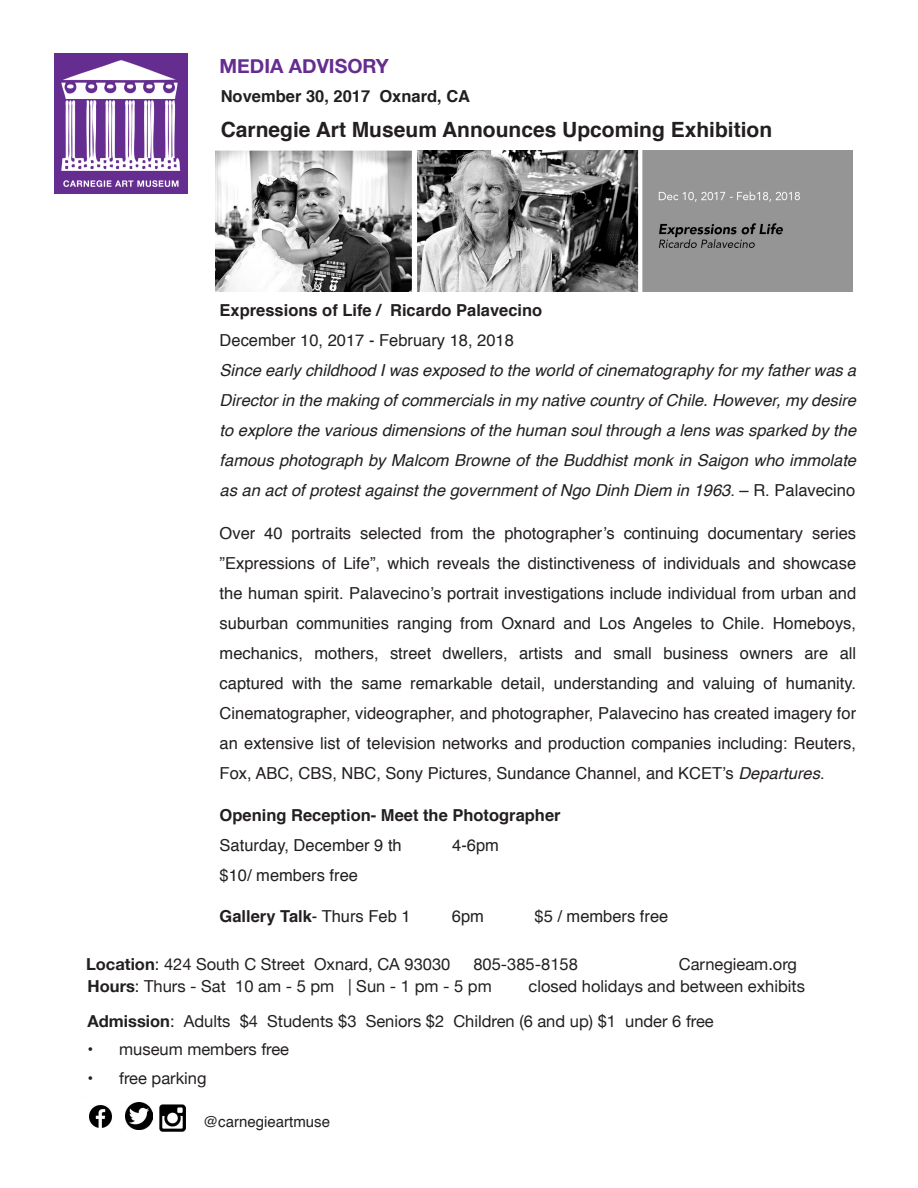
<style>
.page{position:relative;width:918px;height:1188px;background:#fff}
.page>*{position:absolute;margin:0;border:0;box-sizing:border-box;transform-origin:0 0}
.t1{font:700 21px "Helvetica";color:#231f20}
.t2{font:700 19.5px "Helvetica Neue";color:#662d91}
.t3{font:16.5px/30px "Helvetica";color:#231f20;text-align:justify}
.t4{font:italic 16.5px/30px "Helvetica";color:#231f20;text-align:justify}
.t5{font:16.5px "Helvetica Neue";color:#231f20}
.t6{font:700 16.5px "Helvetica";color:#231f20}
.t7{font:15px "Helvetica";color:#231f20}
.s1{font-style:normal}
.s2{font-style:italic}
.s3{font-weight:400}
.s4{font-weight:700}
</style>
<div class="page">
<img style="left:54px;top:54px;width:133px;height:139px">
<img style="left:216px;top:151px;width:636px;height:140px">
<img style="left:89px;top:1105px;width:23px;height:23px">
<img style="left:126px;top:1103px;width:27px;height:27px">
<img style="left:159px;top:1104px;width:27px;height:27px">
<p class="t2" style="left:220px;top:51px;width:171px">MEDIA ADVISORY</p>
<p class="t6" style="left:221px;top:83px;width:251px">November 30, 2017 Oxnard, CA</p>
<p class="t1" style="left:221px;top:113px;width:553px">Carnegie Art Museum Announces Upcoming Exhibition</p>
<p class="t6" style="left:220px;top:297px;width:324px">Expressions of Life / Ricardo Palavecino</p>
<p class="t3" style="left:220px;top:325px;width:296px">December 10, 2017 - February 18, 2018</p>
<p class="t4" style="left:220px;top:355px;width:638px">Since early childhood I was exposed to the world of cinematography for my father was a Director in the making of commercials in my native country of Chile. However, my desire to explore the various dimensions of the human soul through a lens was sparked by the famous photograph by Malcom Browne of the Buddhist monk in Saigon who immolate as an act of protest against the government of Ngo Dinh Diem in 1963<span class="s1">. – R. Palavecino</span></p>
<p class="t3" style="left:220px;top:519px;width:638px">Over 40 portraits selected from the photographer’s continuing documentary series ”Expressions of Life”, which reveals the distinctiveness of individuals and showcase the human spirit. Palavecino’s portrait investigations include individual from urban and suburban communities ranging from Oxnard and Los Angeles to Chile. Homeboys, mechanics, mothers, street dwellers, artists and small business owners are all captured with the same remarkable detail, understanding and valuing of humanity.<br>Cinematographer, videographer, and photographer, Palavecino has created imagery for an extensive list of television networks and production companies including: Reuters, Fox, ABC, CBS, NBC, Sony Pictures, Sundance Channel, and KCET’s <span class="s2">Departures</span>.</p>
<p class="t6" style="left:220px;top:802px;width:343px">Opening Reception- Meet the Photographer</p>
<p class="t3" style="left:220px;top:831px;width:184px">Saturday, December 9 th</p>
<p class="t3" style="left:452px;top:831px;width:48px">4-6pm</p>
<p class="t3" style="left:220px;top:861px;width:140px">$10/ members free</p>
<p class="t6" style="left:220px;top:903px;width:193px">Gallery Talk<span class="s3">- Thurs Feb 1</span></p>
<p class="t3" style="left:452px;top:901px;width:34px">6pm</p>
<p class="t3" style="left:535px;top:901px;width:135px">$5 / members free</p>
<p class="t5" style="left:86px;top:952px;width:366px"><span class="s4">Location</span>: 424 South C Street Oxnard, CA 93030</p>
<p class="t5" style="left:473px;top:952px;width:106px">805-385-8158</p>
<p class="t5" style="left:679px;top:952px;width:120px">Carnegieam.org</p>
<p class="t5" style="left:88px;top:974px;width:406px"><span class="s4">Hours</span>: Thurs - Sat 10 am - 5 pm | Sun - 1 pm - 5 pm</p>
<p class="t5" style="left:528px;top:974px;width:278px">closed holidays and between exhibits</p>
<p class="t5" style="left:88px;top:1009px;width:628px"><span class="s4">Admission</span>: Adults $4 Students $3 Seniors $2 Children (6 and up) $1 under 6 free</p>
<p class="t5" style="left:88px;top:1037px;width:203px">• museum members free</p>
<p class="t5" style="left:88px;top:1066px;width:120px">• free parking</p>
<p class="t7" style="left:203px;top:1110px;width:128px">@carnegieartmuse</p>
</div>
